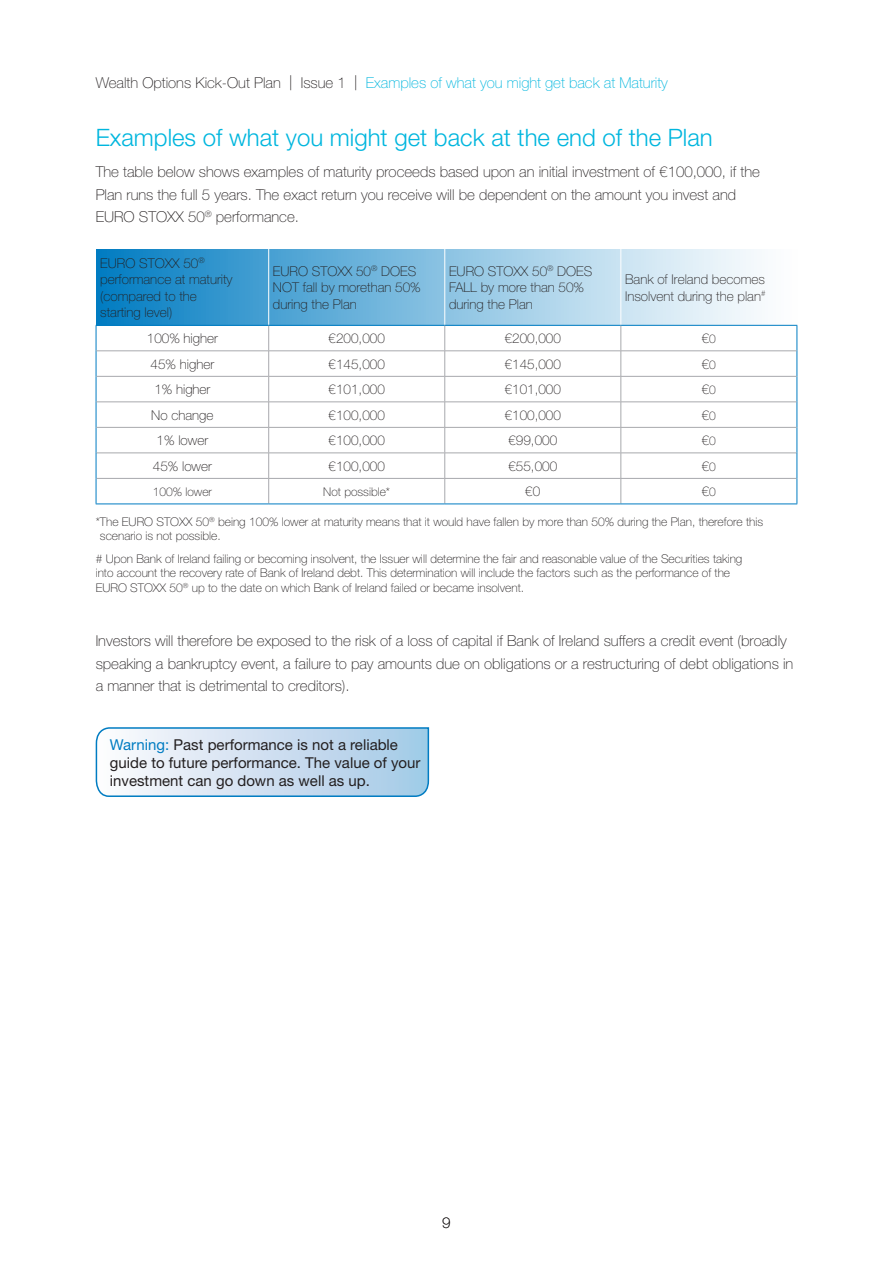
<style>
.page{position:relative;width:893px;height:1263px;background:#fff}
.page>*{position:absolute;margin:0;border:0;box-sizing:border-box;transform-origin:0 0}
.t1{font:300 24px "Helvetica Neue";color:#00b6de}
.t2{font:100 15px/22.5px "Helvetica Neue";color:#231f20}
.t3{font:15px/18px "Helvetica Neue";color:#231f20}
.t4{font:100 15px "Helvetica Neue";color:#00b6de}
.t5{font:100 13.5px/16.5px "Helvetica Neue";color:#231f20}
.t6{font:100 13.5px "Helvetica Neue LT";color:#231f20}
.t7{font:100 12px/14.2px "Helvetica Neue";color:#231f20}
.s1{color:#231f20}
.s2{font-family:"Helvetica Neue LT"}
.s3{font-family:"Helvetica Neue";font-size:12px}
.s4{font-family:"Helvetica Neue"}
.s5{color:#007cc2}
</style>
<div class="page">
<svg style="left:95px;top:727px;width:335px;height:70px;background:#c7ddef"></svg>
<div style="left:96px;top:249px;width:701px;height:76px;background:linear-gradient(to right,#067fc3,#fff)"></div>
<hr style="left:268px;top:249px;width:1px;height:76px;background:#fff">
<hr style="left:444px;top:249px;width:1px;height:76px;background:#fff">
<hr style="left:620px;top:249px;width:1px;height:76px;background:#fff">
<hr style="left:96px;top:503px;width:173px;height:1px;background:#007cc2">
<hr style="left:269px;top:503px;width:176px;height:1px;background:#007cc2">
<hr style="left:445px;top:503px;width:176px;height:1px;background:#007cc2">
<hr style="left:621px;top:503px;width:176px;height:1px;background:#007cc2">
<hr style="left:96px;top:325px;width:173px;height:1px;background:#007cc2">
<hr style="left:269px;top:325px;width:176px;height:1px;background:#007cc2">
<hr style="left:445px;top:325px;width:176px;height:1px;background:#007cc2">
<hr style="left:621px;top:325px;width:176px;height:1px;background:#007cc2">
<hr style="left:96px;top:351px;width:173px;height:1px;background:#a8a9ad">
<hr style="left:269px;top:351px;width:176px;height:1px;background:#a8a9ad">
<hr style="left:445px;top:351px;width:176px;height:1px;background:#a8a9ad">
<hr style="left:621px;top:351px;width:175px;height:1px;background:#a8a9ad">
<hr style="left:96px;top:376px;width:173px;height:1px;background:#a8a9ad">
<hr style="left:269px;top:376px;width:176px;height:1px;background:#a8a9ad">
<hr style="left:445px;top:376px;width:176px;height:1px;background:#a8a9ad">
<hr style="left:621px;top:376px;width:175px;height:1px;background:#a8a9ad">
<hr style="left:96px;top:402px;width:173px;height:1px;background:#a8a9ad">
<hr style="left:269px;top:402px;width:176px;height:1px;background:#a8a9ad">
<hr style="left:445px;top:402px;width:176px;height:1px;background:#a8a9ad">
<hr style="left:621px;top:402px;width:175px;height:1px;background:#a8a9ad">
<hr style="left:96px;top:427px;width:173px;height:1px;background:#a8a9ad">
<hr style="left:269px;top:427px;width:176px;height:1px;background:#a8a9ad">
<hr style="left:445px;top:427px;width:176px;height:1px;background:#a8a9ad">
<hr style="left:621px;top:427px;width:175px;height:1px;background:#a8a9ad">
<hr style="left:96px;top:453px;width:173px;height:1px;background:#a8a9ad">
<hr style="left:269px;top:453px;width:176px;height:1px;background:#a8a9ad">
<hr style="left:445px;top:453px;width:176px;height:1px;background:#a8a9ad">
<hr style="left:621px;top:453px;width:175px;height:1px;background:#a8a9ad">
<hr style="left:96px;top:478px;width:173px;height:1px;background:#a8a9ad">
<hr style="left:269px;top:478px;width:176px;height:1px;background:#a8a9ad">
<hr style="left:445px;top:478px;width:176px;height:1px;background:#a8a9ad">
<hr style="left:621px;top:478px;width:175px;height:1px;background:#a8a9ad">
<svg style="left:96px;top:326px;width:1px;height:177px"></svg>
<svg style="left:796px;top:326px;width:1px;height:177px"></svg>
<svg style="left:268px;top:326px;width:1px;height:177px"></svg>
<svg style="left:444px;top:326px;width:1px;height:177px"></svg>
<svg style="left:620px;top:326px;width:1px;height:177px"></svg>
<p class="t4" style="left:96px;top:74px;width:574px"><span class="s1">Wealth Options Kick-Out Plan | Issue 1 |</span> Examples of what you might get back at Maturity</p>
<h1 class="t1" style="left:96px;top:123px;width:619px">Examples of what you might get back at the end of the Plan</h1>
<p class="t2" style="left:96px;top:161px;width:666px">The table below shows examples of maturity proceeds based upon an initial investment of <span class="s2">€</span>100,000, if the<br>Plan runs the full 5 years. The exact return you receive will be dependent on the amount you invest and<br>EURO STOXX 50<sup>®</sup> performance.</p>
<p class="t5" style="left:100px;top:255px;width:134px">EURO STOXX 50<sup>® </sup>performance at maturity (compared to the starting level)</p>
<p class="t5" style="left:273px;top:263px;width:149px">EURO STOXX 50<sup>®</sup> DOES<br>NOT fall by morethan 50% during the Plan</p>
<p class="t5" style="left:449px;top:263px;width:145px">EURO STOXX 50<sup>®</sup> DOES<br>FALL by more than 50% during the Plan</p>
<p class="t5" style="left:625px;top:271px;width:142px">Bank of Ireland becomes<br>Insolvent during the plan<sup>#</sup></p>
<p class="t5" style="left:147px;top:330px;width:73px">100% higher</p>
<p class="t5" style="left:329px;top:330px;width:58px"><span class="s2">¤</span>200,000</p>
<p class="t5" style="left:505px;top:330px;width:58px"><span class="s2">¤</span>200,000</p>
<p class="t6" style="left:702px;top:331px;width:16px">¤<span class="s3">0</span></p>
<p class="t5" style="left:151px;top:356px;width:65px">45% higher</p>
<p class="t5" style="left:329px;top:356px;width:58px"><span class="s2">¤</span>145,000</p>
<p class="t5" style="left:505px;top:356px;width:58px"><span class="s2">¤</span>145,000</p>
<p class="t6" style="left:702px;top:356px;width:16px">¤<span class="s3">0</span></p>
<p class="t5" style="left:154px;top:381px;width:58px">1% higher</p>
<p class="t5" style="left:329px;top:381px;width:58px"><span class="s2">¤</span>101,000</p>
<p class="t5" style="left:505px;top:381px;width:58px"><span class="s2">¤</span>101,000</p>
<p class="t6" style="left:702px;top:382px;width:16px">¤<span class="s3">0</span></p>
<p class="t5" style="left:151px;top:407px;width:64px">No change</p>
<p class="t5" style="left:329px;top:407px;width:58px"><span class="s2">¤</span>100,000</p>
<p class="t5" style="left:505px;top:407px;width:58px"><span class="s2">¤</span>100,000</p>
<p class="t6" style="left:702px;top:407px;width:16px">¤<span class="s3">0</span></p>
<p class="t5" style="left:157px;top:432px;width:53px">1% lower</p>
<p class="t5" style="left:329px;top:432px;width:58px"><span class="s2">¤</span>100,000</p>
<p class="t5" style="left:508px;top:432px;width:50px"><span class="s2">¤</span>99,000</p>
<p class="t6" style="left:702px;top:433px;width:16px">¤<span class="s3">0</span></p>
<p class="t5" style="left:153px;top:458px;width:61px">45% lower</p>
<p class="t5" style="left:329px;top:458px;width:58px"><span class="s2">¤</span>100,000</p>
<p class="t5" style="left:508px;top:458px;width:50px"><span class="s2">¤</span>55,000</p>
<p class="t6" style="left:702px;top:458px;width:16px">¤<span class="s3">0</span></p>
<p class="t7" style="left:153px;top:484px;width:61px">100% lower</p>
<p class="t7" style="left:323px;top:484px;width:68px">Not possible*</p>
<p class="t6" style="left:525px;top:484px;width:17px">¤<span class="s4">0</span></p>
<p class="t6" style="left:702px;top:484px;width:16px">¤<span class="s3">0</span></p>
<p class="t7" style="left:100px;top:515px;width:665px;text-indent:-4px">*The EURO STOXX 50<sup>®</sup> being 100% lower at maturity means that it would have fallen by more than 50% during the Plan, therefore this scenario is not possible.</p>
<p class="t7" style="left:96px;top:552px;width:648px"># Upon Bank of Ireland failing or becoming insolvent, the Issuer will determine the fair and reasonable value of the Securities taking into account the recovery rate of Bank of Ireland debt. This determination will include the factors such as the performance of the<br>EURO STOXX 50<sup>®</sup> up to the date on which Bank of Ireland failed or became insolvent.</p>
<p class="t2" style="left:96px;top:630px;width:699px">Investors will therefore be exposed to the risk of a loss of capital if Bank of Ireland suffers a credit event (broadly speaking a bankruptcy event, a failure to pay amounts due on obligations or a restructuring of debt obligations in a manner that is detrimental to creditors).</p>
<p class="t3" style="left:110px;top:735px;width:312px"><span class="s5">Warning:</span> Past performance is not a reliable guide to future performance. The value of your investment can go down as well as up.</p>
<p class="t2" style="left:442px;top:1211px;width:10px">9</p>
</div>
